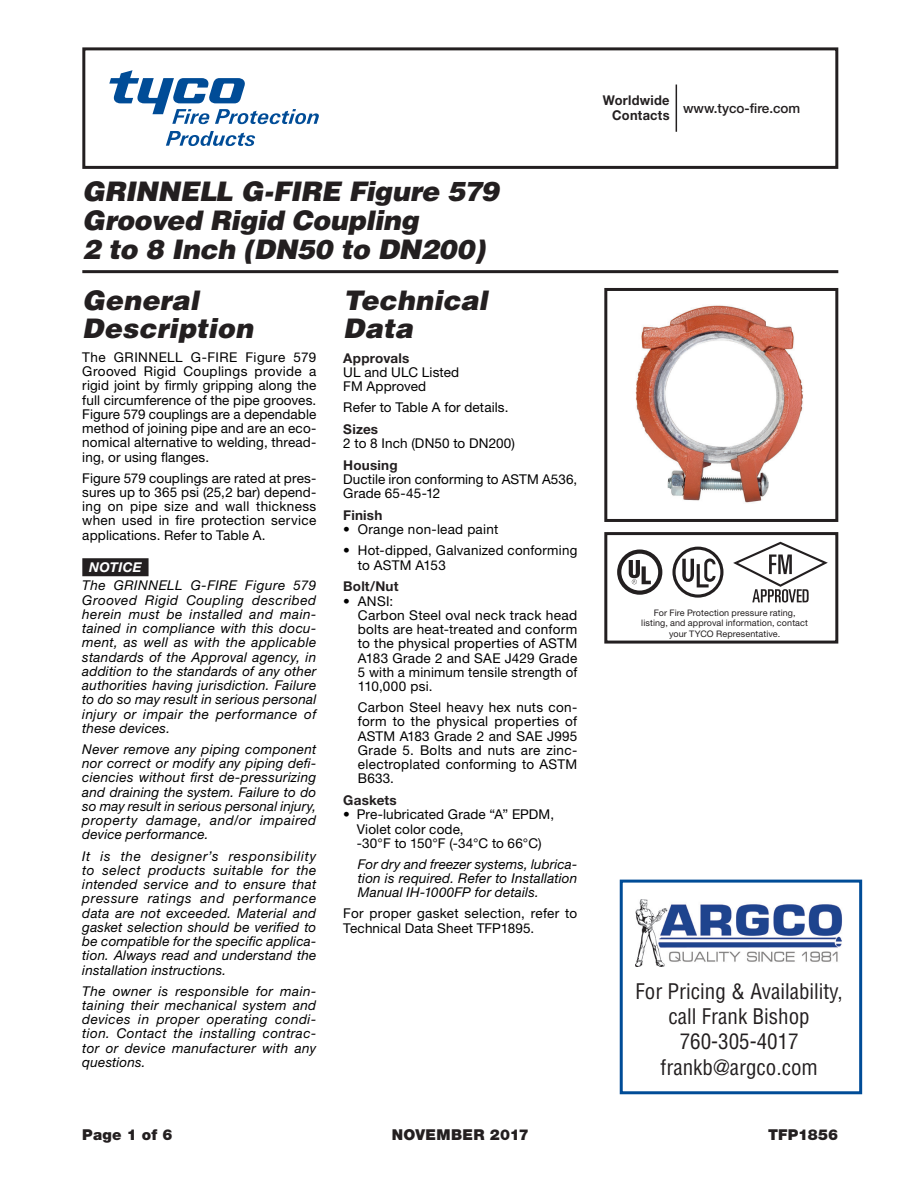
<style>
.page{position:relative;width:918px;height:1188px;background:#fff}
.page>*{position:absolute;margin:0;border:0;box-sizing:border-box;transform-origin:0 0}
.t1{font:italic 900 27px/28.8px "Helvetica";letter-spacing:-.01em;color:#231f20}
.t2{font:condensed 21px "Helvetica LT Std";color:#231f20}
.t3{font:900 15px "Helvetica Neue LT Std";letter-spacing:.015em;color:#231f20}
.t4{font:italic 13.5px/14.2px "Helvetica Neue";letter-spacing:.02em;color:#000;text-align:justify}
.t5{font:13.5px/14.2px "Helvetica Neue";letter-spacing:.01em;color:#000}
.t6{font:13.5px/14.2px "Helvetica Neue LT Std";letter-spacing:.02em;color:#000}
.t7{font:700 13.5px "Helvetica Neue LT Std";letter-spacing:.015em;color:#231f20}
.t8{font:700 13.5px/15px "Helvetica Neue LT Std";letter-spacing:.015em;color:#231f20;text-align:right;scale:.95 1}
.t9{font:500 13.5px "Helvetica Neue LT Std";color:#231f20}
.t10{font:9px/10.5px "Helvetica Neue LT Std";letter-spacing:.01em;color:#231f20;text-align:center}
.s1{font-family:"Helvetica Neue LT Std";font-weight:700;color:#fff}
.s2{font-family:"Helvetica Neue LT Std";font-weight:700;color:#231f20}
</style>
<div class="page">
<div style="left:82px;top:47px;width:756px;height:122px;border:3px solid #231f20"></div>
<hr style="left:82px;top:270px;width:756px;height:3px;background:#231f20">
<svg style="left:109px;top:70px;width:210px;height:76px"></svg>
<hr style="left:676px;top:85px;width:1px;height:47px;background:#231f20">
<div style="left:604px;top:532px;width:234px;height:112px;border:3px solid #231f20"></div>
<div style="left:82px;top:558px;width:67px;height:18px;background:#231f20"></div>
<img style="left:635px;top:305px;width:168px;height:198px">
<div style="left:604px;top:288px;width:234px;height:234px;border:3px solid #231f20"></div>
<svg style="left:733px;top:542px;width:95px;height:61px"></svg>
<svg style="left:672px;top:547px;width:51px;height:51px"></svg>
<svg style="left:617px;top:550px;width:45px;height:45px"></svg>
<div style="left:620px;top:880px;width:242px;height:214px;border:3px solid #004c97"></div>
<img style="left:635px;top:899px;width:207px;height:67px">
<p class="t1" style="left:82px;top:177px;width:418px">GRINNELL G-FIRE Figure 579<br>Grooved Rigid Coupling<br>2 to 8 Inch (DN50 to DN200)</p>
<p class="t1" style="left:82px;top:285px;width:172px">General<br>Description</p>
<p class="t5" style="left:82px;top:350px;width:236px;text-align:justify">The GRINNELL G-FIRE Figure 579<br>Grooved Rigid Couplings provide a rigid joint by firmly gripping along the full circumference of the pipe grooves.<br>Figure 579 couplings are a dependable method of joining pipe and are an eco&shy;nomical alternative to welding, thread&shy;ing, or using flanges.</p>
<p class="t5" style="left:82px;top:471px;width:236px;text-align:justify">Figure 579 couplings are rated at pres&shy;sures up to 365 psi (25,2 bar) depend&shy;ing on pipe size and wall thickness when used in fire protection service applications. Refer to Table A.</p>
<p class="t4" style="left:82px;top:558px;width:235px;line-height:18.6px;text-indent:7px"><span class="s1">NOTICE<br></span>The GRINNELL G-FIRE Figure 579</p>
<p class="t4" style="left:82px;top:593px;width:236px">Grooved Rigid Coupling described herein must be installed and main&shy;tained in compliance with this docu&shy;ment, as well as with the applicable standards of the Approval agency, in addition to the standards of any other authorities having jurisdiction. Failure to do so may result in serious personal injury or impair the performance of these devices.</p>
<p class="t4" style="left:82px;top:742px;width:236px">Never remove any piping component nor correct or modify any piping defi&shy;ciencies without first de-pressurizing and draining the system. Failure to do so may result in serious personal injury, property damage, and/or impaired device performance.</p>
<p class="t4" style="left:82px;top:848px;width:236px">It is the designer’s responsibility to select products suitable for the intended service and to ensure that pressure ratings and performance data are not exceeded. Material and gasket selection should be verified to be compatible for the specific applica&shy;tion. Always read and understand the installation instructions.</p>
<p class="t4" style="left:82px;top:984px;width:235px">The owner is responsible for main&shy;taining their mechanical system and devices in proper operating condi&shy;tion. Contact the installing contrac&shy;tor or device manufacturer with any questions.</p>
<p class="t1" style="left:343px;top:285px;width:146px">Technical<br>Data</p>
<p class="t5" style="left:343px;top:351px;width:117px"><span class="s2">Approvals<br></span>UL and ULC Listed<br>FM Approved</p>
<p class="t5" style="left:343px;top:396px;width:167px;line-height:21.8px">Refer to Table A for details.<br><span class="s2">Sizes</span></p>
<p class="t5" style="left:343px;top:432px;width:173px;line-height:21.8px">2 to 8 Inch (DN50 to DN200)<br><span class="s2">Housing</span></p>
<p class="t5" style="left:343px;top:472px;width:236px">Ductile iron conforming to ASTM A536,<br>Grade 65-45-12</p>
<p class="t7" style="left:343px;top:507px;width:41px">Finish</p>
<p class="t6" style="left:343px;top:522px;width:156px">• Orange non-lead paint</p>
<p class="t6" style="left:358px;top:543px;width:221px;text-indent:-15px">• Hot-dipped, Galvanized conforming to ASTM A153</p>
<p class="t7" style="left:343px;top:578px;width:57px">Bolt/Nut</p>
<p class="t6" style="left:358px;top:593px;width:221px;text-indent:-15px">• ANSI:<br>Carbon Steel oval neck track head bolts are heat-treated and conform to the physical properties of ASTM<br>A183 Grade 2 and SAE J429 Grade<br>5 with a minimum tensile strength of<br>110,000 psi.</p>
<p class="t5" style="left:358px;top:700px;width:221px;text-align:justify">Carbon Steel heavy hex nuts con&shy;form to the physical properties of ASTM A183 Grade 2 and SAE J995<br>Grade 5. Bolts and nuts are zinc&shy;electroplated conforming to ASTM B633.</p>
<p class="t7" style="left:343px;top:792px;width:55px">Gaskets</p>
<p class="t5" style="left:357px;top:807px;width:199px;text-indent:-14px">• Pre-lubricated Grade “A” EPDM,<br>Violet color code,<br>-30°F to 150°F (-34°C to 66°C)</p>
<p class="t4" style="left:358px;top:857px;width:221px">For dry and freezer systems, lubrica&shy;tion is required. Refer to Installation Manual IH-1000FP for details.</p>
<p class="t5" style="left:343px;top:906px;width:235px">For proper gasket selection, refer to<br>Technical Data Sheet TFP1895.</p>
<p class="t8" style="left:603px;top:93px;width:72px">Worldwide<br>Contacts</p>
<p class="t9" style="left:683px;top:100px;width:119px">www.tyco-fire.com</p>
<p class="t10" style="left:641px;top:607px;width:168px">For Fire Protection pressure rating, listing, and approval information, contact your TYCO Representative.</p>
<p class="t2" style="left:636px;top:978px;width:209px">For Pricing &amp; Availability,</p>
<p class="t2" style="left:669px;top:1003px;width:143px">call Frank Bishop</p>
<p class="t2" style="left:680px;top:1029px;width:120px">760-305-4017</p>
<p class="t2" style="left:661px;top:1054px;width:159px">frankb@argco.com</p>
<p class="t3" style="left:82px;top:1126px;width:92px">Page 1 of 6</p>
<p class="t3" style="left:392px;top:1126px;width:138px">NOVEMBER 2017</p>
<p class="t3" style="left:768px;top:1126px;width:72px">TFP1856</p>
</div>
